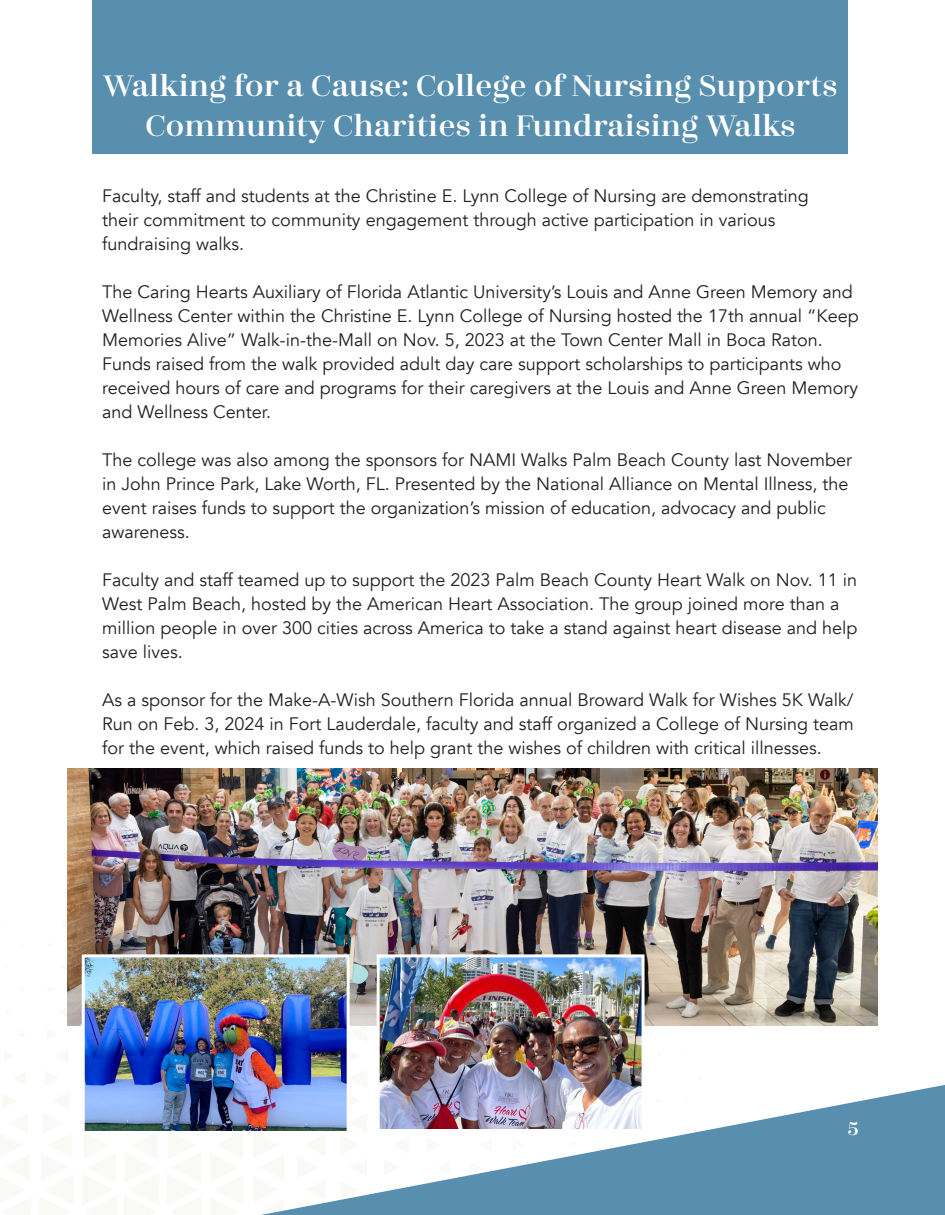
<style>
.page{position:relative;width:945px;height:1215px;background:#fff}
.page>*{position:absolute;margin:0;border:0;box-sizing:border-box;transform-origin:0 0}
.t1{font:600 33px/40.5px "Zahrah";color:#fff;text-align:center}
.t2{font:600 21px "Zahrah";color:#fff}
.List_Paragraph{font:18px/24px "Avenir";color:#231f20}
</style>
<div class="page">
<svg style="left:261px;top:1085px;width:684px;height:130px;fill:#588fae"></svg>
<div style="left:92px;top:0;width:756px;height:154px;background:#588fae"></div>
<img style="left:68px;top:768px;width:810px;height:258px">
<img style="left:86px;top:958px;width:260px;height:172px">
<div style="left:82px;top:954px;width:268px;height:180px;border:3px solid #fff"></div>
<img style="left:381px;top:958px;width:260px;height:170px">
<div style="left:377px;top:954px;width:268px;height:180px;border:3px solid #fff"></div>
<p class="t1" style="left:103px;top:65px;width:736px">Walking for a Cause: College of Nursing Supports<br>Community Charities in Fundraising Walks</p>
<p class="List_Paragraph" style="left:102px;top:184px;width:708px">Faculty, staff and students at the Christine E. Lynn College of Nursing are demonstrating their commitment to community engagement through active participation in various fundraising walks.</p>
<p class="List_Paragraph" style="left:102px;top:280px;width:758px">The Caring Hearts Auxiliary of Florida Atlantic University’s Louis and Anne Green Memory and<br>Wellness Center within the Christine E. Lynn College of Nursing hosted the 17th annual “Keep<br>Memories Alive” Walk-in-the-Mall on Nov. 5, 2023 at the Town Center Mall in Boca Raton.</p>
<p class="List_Paragraph" style="left:102px;top:352px;width:758px">Funds raised from the walk provided adult day care support scholarships to participants who received hours of care and programs for their caregivers at the Louis and Anne Green Memory and Wellness Center.</p>
<p class="List_Paragraph" style="left:102px;top:448px;width:752px">The college was also among the sponsors for NAMI Walks Palm Beach County last November in John Prince Park, Lake Worth, FL. Presented by the National Alliance on Mental Illness, the event raises funds to support the organization’s mission of education, advocacy and public awareness.</p>
<p class="List_Paragraph" style="left:102px;top:568px;width:757px">Faculty and staff teamed up to support the 2023 Palm Beach County Heart Walk on Nov. 11 in West Palm Beach, hosted by the American Heart Association. The group joined more than a million people in over 300 cities across America to take a stand against heart disease and help save lives.</p>
<p class="List_Paragraph" style="left:102px;top:688px;width:753px;text-align:justify">As a sponsor for the Make-A-Wish Southern Florida annual Broward Walk for Wishes 5K Walk/ Run on Feb. 3, 2024 in Fort Lauderdale, faculty and staff organized a College of Nursing team for the event, which raised funds to help grant the wishes of children with critical illnesses.</p>
<p class="t2" style="left:848px;top:1117px;width:12px">5</p>
</div>
